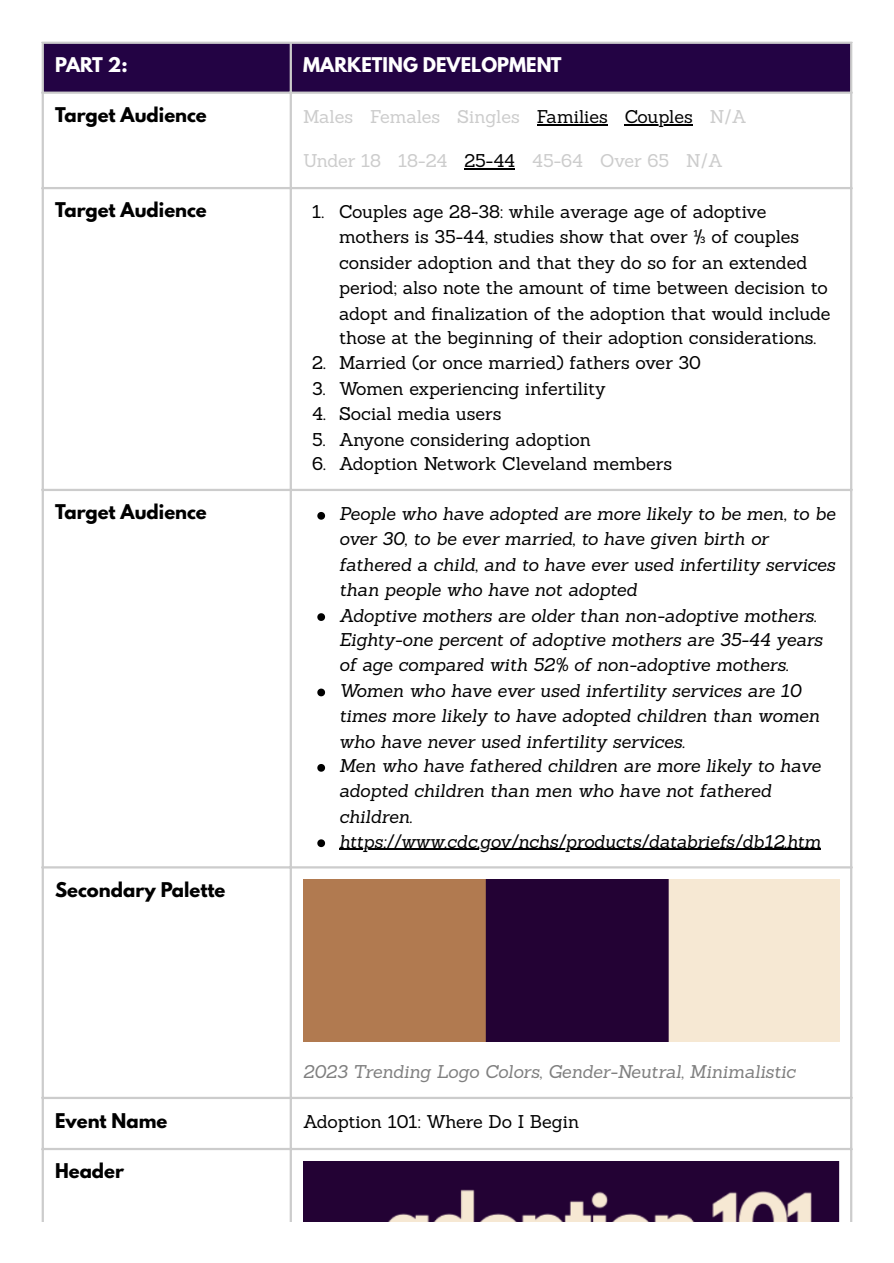
<style>
.page{position:relative;width:894px;height:1263px;background:#fff}
.page>*{position:absolute;margin:0;border:0;box-sizing:border-box;transform-origin:0 0}
.t1{font:italic 18px/25.3px "Sanchez";letter-spacing:-.01em;color:#000}
.t2{font:18px/25.2px "Sanchez";letter-spacing:-.01em;color:#000}
.t3{font:700 18px "League Spartan";color:#000}
.t4{font:18px "Sanchez";letter-spacing:-.005em;color:#ccc}
.t5{font:italic 18px "Sanchez";letter-spacing:-.005em;color:#808080}
.t6{font:700 18px "League Spartan";color:#fff}
.s1{color:#000}
</style>
<div class="page">
<div style="left:44px;top:44px;width:805px;height:48px;background:#230344"></div>
<hr style="left:536px;top:124px;width:71px;height:1px;background:#000">
<hr style="left:624px;top:124px;width:68px;height:1px;background:#000">
<hr style="left:464px;top:168px;width:51px;height:1px;background:#000">
<svg style="left:317px;top:512px;width:8px;height:8px"></svg>
<svg style="left:317px;top:613px;width:8px;height:8px"></svg>
<svg style="left:317px;top:689px;width:8px;height:7px"></svg>
<svg style="left:317px;top:764px;width:8px;height:8px"></svg>
<svg style="left:317px;top:839px;width:8px;height:8px"></svg>
<hr style="left:339px;top:849px;width:481px;height:1px;background:#000">
<img style="left:303px;top:880px;width:535px;height:162px">
<img style="left:303px;top:1161px;width:535px;height:61px">
<hr style="left:42px;top:44px;width:2px;height:1178px;background:#ccc">
<hr style="left:289px;top:44px;width:3px;height:1178px;background:#ccc">
<hr style="left:849px;top:44px;width:3px;height:1178px;background:#ccc">
<hr style="left:42px;top:42px;width:810px;height:2px;background:#ccc">
<hr style="left:42px;top:92px;width:810px;height:2px;background:#ccc">
<hr style="left:42px;top:187px;width:810px;height:2px;background:#ccc">
<hr style="left:42px;top:489px;width:810px;height:2px;background:#ccc">
<hr style="left:42px;top:866px;width:810px;height:2px;background:#ccc">
<hr style="left:42px;top:1097px;width:810px;height:2px;background:#ccc">
<hr style="left:42px;top:1148px;width:810px;height:2px;background:#ccc">
<hr style="left:42px;top:1262px;width:810px;height:1px;background:#ccc">
<p class="t6" style="left:55px;top:56px;width:74px">PART 2:</p>
<p class="t6" style="left:303px;top:56px;width:260px">MARKETING DEVELOPMENT</p>
<p class="t3" style="left:55px;top:106px;width:153px">Target Audience</p>
<p class="t4" style="left:303px;top:105px;width:445px">Males Females Singles <span class="s1">Families Couples</span> N/A</p>
<p class="t4" style="left:303px;top:149px;width:421px">Under 18 18-24 <span class="s1">25-44</span> 45-64 Over 65 N/A</p>
<p class="t3" style="left:55px;top:201px;width:153px">Target Audience</p>
<p class="t2" style="left:312px;top:199px;width:13px">1.</p>
<p class="t2" style="left:339px;top:199px;width:492px">Couples age 28-38: while average age of adoptive mothers is 35-44, studies show that over ⅓ of couples consider adoption and that they do so for an extended period; also note the amount of time between decision to adopt and finalization of the adoption that would include those at the beginning of their adoption considerations.</p>
<p class="t2" style="left:339px;top:350px;width:363px">Married (or once married) fathers over 30</p>
<p class="t2" style="left:339px;top:376px;width:268px">Women experiencing infertility</p>
<p class="t2" style="left:339px;top:401px;width:164px">Social media users</p>
<p class="t2" style="left:339px;top:427px;width:253px">Anyone considering adoption</p>
<p class="t2" style="left:339px;top:451px;width:334px">Adoption Network Cleveland members</p>
<p class="t2" style="left:312px;top:350px;width:15px">2.</p>
<p class="t2" style="left:312px;top:376px;width:15px">3.</p>
<p class="t2" style="left:312px;top:401px;width:15px">4.</p>
<p class="t2" style="left:312px;top:427px;width:15px">5.</p>
<p class="t2" style="left:312px;top:451px;width:15px">6.</p>
<p class="t3" style="left:55px;top:503px;width:153px">Target Audience</p>
<p class="t1" style="left:339px;top:501px;width:497px">People who have adopted are more likely to be men, to be over 30, to be ever married, to have given birth or fathered a child, and to have ever used infertility services than people who have not adopted</p>
<p class="t1" style="left:339px;top:603px;width:485px;line-height:24.8px">Adoptive mothers are older than non-adoptive mothers.<br>Eighty-one percent of adoptive mothers are 35-44 years of age compared with 52% of non-adoptive mothers.</p>
<p class="t1" style="left:339px;top:678px;width:482px">Women who have ever used infertility services are 10 times more likely to have adopted children than women who have never used infertility services.</p>
<p class="t1" style="left:339px;top:753px;width:483px">Men who have fathered children are more likely to have adopted children than men who have not fathered children.</p>
<p class="t1" style="left:339px;top:828px;width:483px">https://www.cdc.gov/nchs/products/databriefs/db12.htm</p>
<p class="t3" style="left:55px;top:880px;width:172px">Secondary Palette</p>
<p class="t5" style="left:303px;top:1060px;width:494px">2023 Trending Logo Colors, Gender-Neutral, Minimalistic</p>
<p class="t3" style="left:55px;top:1112px;width:114px">Event Name</p>
<p class="t2" style="left:303px;top:1109px;width:277px">Adoption 101: Where Do I Begin</p>
<p class="t3" style="left:55px;top:1162px;width:70px">Header</p>
</div>
